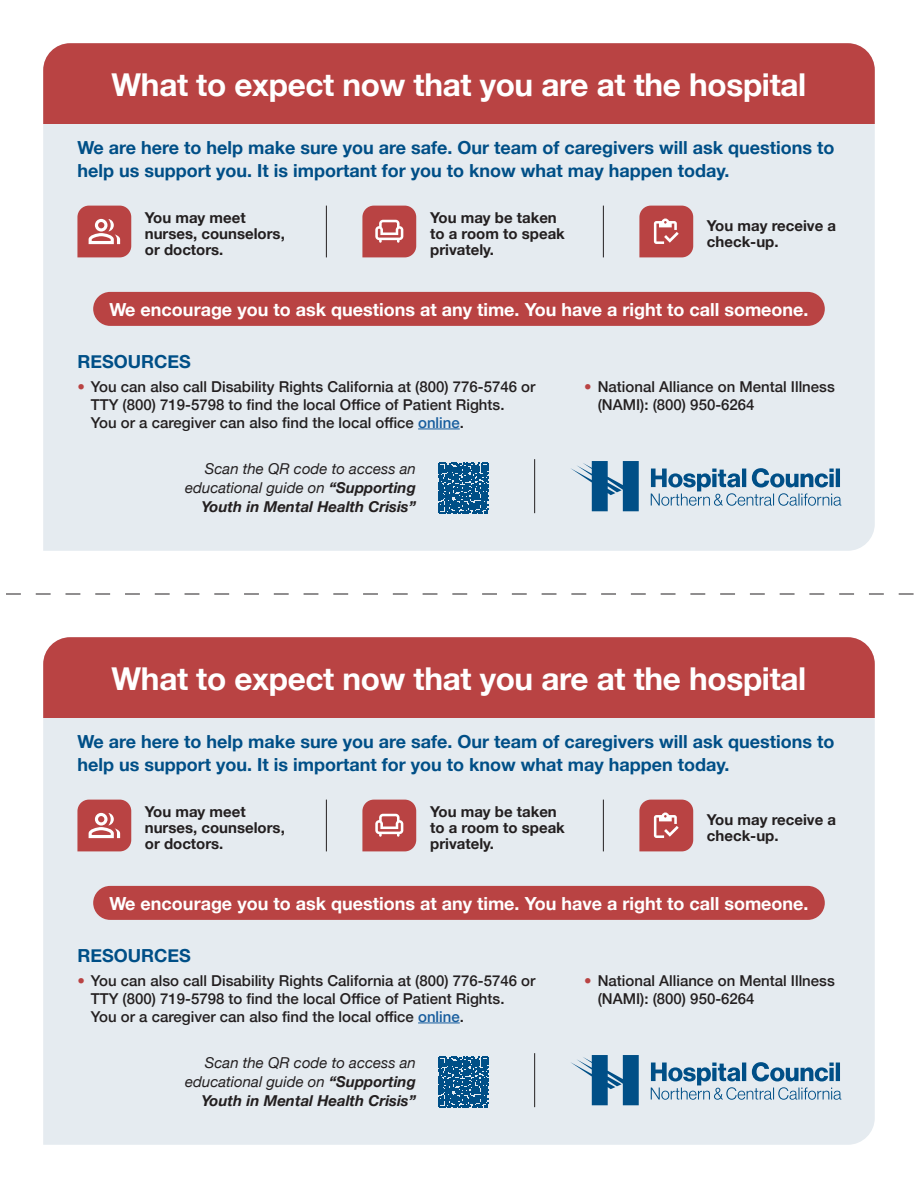
<style>
.page{position:relative;width:918px;height:1188px;background:#fff}
.page>*{position:absolute;margin:0;border:0;box-sizing:border-box;transform-origin:0 0}
.Body_Intro_Text{font:700 31.5px "Helvetica Neue";letter-spacing:-.01em;color:#fff}
.Body_Intro_Text-2{font:700 18px/22.5px "Helvetica Neue";color:#004f87}
.Body_Intro_Text-3{font:700 18px "Helvetica Neue";color:#fff}
.t1{font:500 15px/18px "Helvetica Neue";color:#231f20}
.Body_Intro_Text-4{font:700 15px/15.8px "Helvetica Neue";color:#231f20}
.Body_Intro_Text-5{font:italic 15px/18.8px "Helvetica Neue";color:#231f20;text-align:right}
.s1{color:#b94343}
.s2{color:#175d9e}
.s3{font-weight:700}
</style>
<div class="page">
<svg style="left:6px;top:594px;width:908px;height:1px"></svg>
<div style="left:43px;top:124px;width:832px;height:427px;background:#e5ebf0"></div>
<div style="left:43px;top:43px;width:832px;height:81px;background:#b94343"></div>
<svg style="left:651px;top:468px;width:190px;height:38px;background:#9cb9ce"></svg>
<svg style="left:570px;top:461px;width:69px;height:50px;background:#6f9bba"></svg>
<hr style="left:418px;top:429px;width:42px;height:1px;background:#175d9e">
<svg style="left:639px;top:206px;width:54px;height:51px;background:#c05959"></svg>
<svg style="left:362px;top:206px;width:54px;height:51px;background:#c15b5b"></svg>
<hr style="left:326px;top:206px;width:1px;height:51px;background:#231f20">
<hr style="left:603px;top:206px;width:1px;height:51px;background:#231f20">
<hr style="left:534px;top:459px;width:1px;height:54px;background:#231f20">
<div style="left:93px;top:292px;width:732px;height:34px;background:#b94343;border-radius:17px"></div>
<svg style="left:77px;top:206px;width:54px;height:51px;background:#c25e5e"></svg>
<svg style="left:438px;top:463px;width:51px;height:50px;background:#226696"></svg>
<div style="left:43px;top:718px;width:832px;height:427px;background:#e5ebf0"></div>
<div style="left:43px;top:637px;width:832px;height:81px;background:#b94343"></div>
<svg style="left:651px;top:1062px;width:190px;height:38px;background:#9cb9ce"></svg>
<svg style="left:570px;top:1055px;width:69px;height:50px;background:#6f9bba"></svg>
<hr style="left:418px;top:1023px;width:42px;height:1px;background:#175d9e">
<svg style="left:639px;top:800px;width:54px;height:51px;background:#c05959"></svg>
<svg style="left:362px;top:800px;width:54px;height:51px;background:#c15b5b"></svg>
<hr style="left:326px;top:800px;width:1px;height:51px;background:#231f20">
<hr style="left:603px;top:800px;width:1px;height:51px;background:#231f20">
<hr style="left:534px;top:1053px;width:1px;height:54px;background:#231f20">
<div style="left:93px;top:886px;width:732px;height:34px;background:#b94343;border-radius:17px"></div>
<svg style="left:77px;top:800px;width:54px;height:51px;background:#c25e5e"></svg>
<svg style="left:438px;top:1057px;width:51px;height:50px;background:#226696"></svg>
<p class="Body_Intro_Text" style="left:112px;top:60px;width:696px">What to expect now that you are at the hospital</p>
<p class="Body_Intro_Text-2" style="left:77px;top:137px;width:758px">We are here to help make sure you are safe. Our team of caregivers will ask questions to help us support you. It is important for you to know what may happen today.</p>
<p class="Body_Intro_Text-4" style="left:145px;top:210px;width:142px">You may meet nurses, counselors, or doctors.</p>
<p class="Body_Intro_Text-4" style="left:430px;top:210px;width:136px">You may be taken to a room to speak privately.</p>
<p class="Body_Intro_Text-4" style="left:707px;top:218px;width:131px">You may receive a check-up.</p>
<p class="Body_Intro_Text-3" style="left:109px;top:296px;width:701px">We encourage you to ask questions at any time. You have a right to call someone.</p>
<p class="Body_Intro_Text-2" style="left:77px;top:351px;width:115px">RESOURCES</p>
<p class="t1" style="left:91px;top:376px;width:446px;text-indent:-14px"><span class="s1">•</span> You can also call Disability Rights California at (800) 776-5746 or<br>TTY (800) 719-5798 to find the local Office of Patient Rights.<br>You or a caregiver can also find the local office <span class="s2">online</span>.</p>
<p class="t1" style="left:598px;top:376px;width:239px;text-indent:-14px"><span class="s1">•</span> National Alliance on Mental Illness (NAMI): (800) 950-6264</p>
<p class="Body_Intro_Text-5" style="left:185px;top:461px;width:232px">Scan the QR code to access an educational guide on <span class="s3">“Supporting<br>Youth in Mental Health Crisis”</span></p>
<p class="Body_Intro_Text" style="left:112px;top:654px;width:696px">What to expect now that you are at the hospital</p>
<p class="Body_Intro_Text-2" style="left:77px;top:731px;width:758px">We are here to help make sure you are safe. Our team of caregivers will ask questions to help us support you. It is important for you to know what may happen today.</p>
<p class="Body_Intro_Text-4" style="left:145px;top:804px;width:142px">You may meet nurses, counselors, or doctors.</p>
<p class="Body_Intro_Text-4" style="left:430px;top:804px;width:136px">You may be taken to a room to speak privately.</p>
<p class="Body_Intro_Text-4" style="left:707px;top:812px;width:131px">You may receive a check-up.</p>
<p class="Body_Intro_Text-3" style="left:109px;top:890px;width:701px">We encourage you to ask questions at any time. You have a right to call someone.</p>
<p class="Body_Intro_Text-2" style="left:77px;top:945px;width:115px">RESOURCES</p>
<p class="t1" style="left:91px;top:970px;width:446px;text-indent:-14px"><span class="s1">•</span> You can also call Disability Rights California at (800) 776-5746 or<br>TTY (800) 719-5798 to find the local Office of Patient Rights.<br>You or a caregiver can also find the local office <span class="s2">online</span>.</p>
<p class="t1" style="left:598px;top:970px;width:239px;text-indent:-14px"><span class="s1">•</span> National Alliance on Mental Illness (NAMI): (800) 950-6264</p>
<p class="Body_Intro_Text-5" style="left:185px;top:1055px;width:232px">Scan the QR code to access an educational guide on <span class="s3">“Supporting<br>Youth in Mental Health Crisis”</span></p>
</div>
